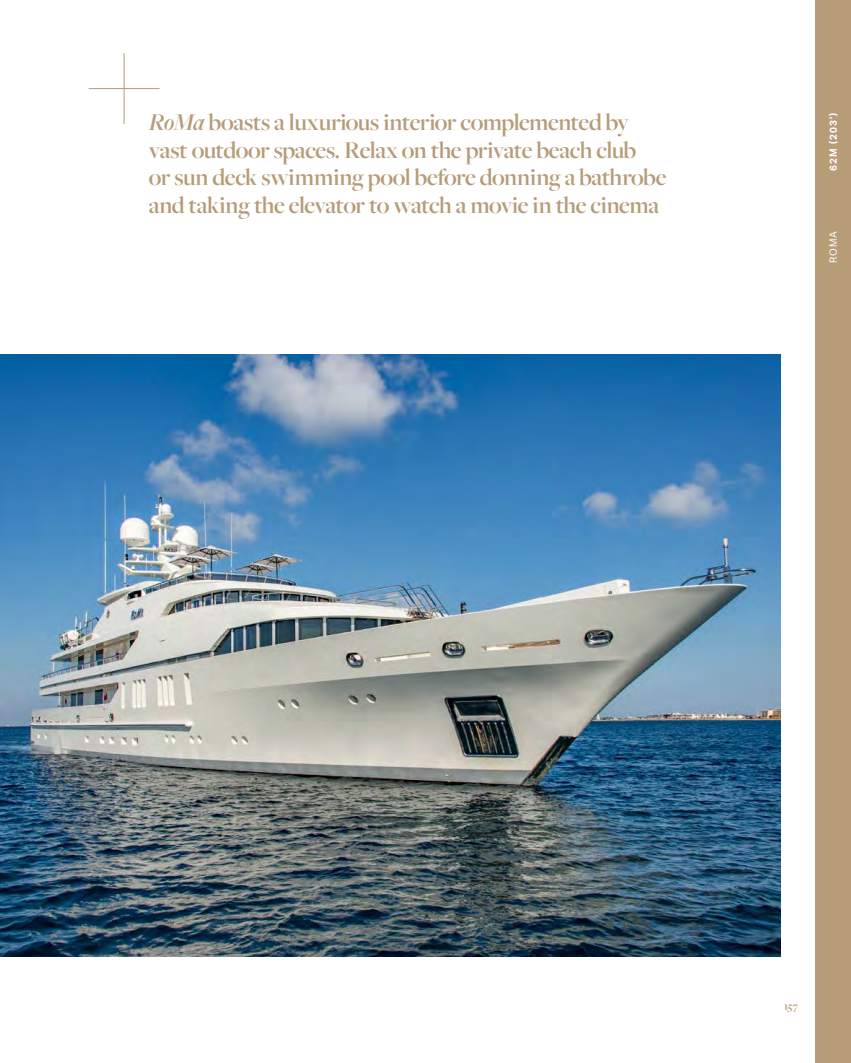
<style>
.page{position:relative;width:851px;height:1063px;background:#fff}
.page>*{position:absolute;margin:0;border:0;box-sizing:border-box;transform-origin:0 0}
.t1{font:600 25px/27.5px "Freight Big Pro";letter-spacing:-.02em;color:#b69c77}
.t2{font:700 11.25px "Freight Big Pro";color:#b69c77}
.t3{font:700 10px "Aktiv Grotesk";letter-spacing:.1em;color:#fff}
.t4{font:10px "Aktiv Grotesk";color:#fff}
.s1{font-style:italic}
</style>
<div class="page">
<div style="left:815px;top:0;width:35px;height:1063px;background:#b69c77"></div>
<img style="left:0;top:354px;width:780px;height:603px">
<hr style="left:124px;top:53px;width:1px;height:71px;background:#b69c77">
<hr style="left:89px;top:88px;width:70px;height:1px;background:#b69c77">
<p class="t1" style="left:149px;top:108px;width:519px"><span class="s1">RoMa</span> boasts a luxurious interior complemented by vast outdoor spaces. Relax on the private beach club<br>or sun deck swimming pool before donning a bathrobe and taking the elevator to watch a movie in the cinema</p>
<p class="t3" style="left:827px;top:171px;width:59px;rotate:-90deg">62M (203')</p>
<p class="t4" style="left:827px;top:263px;width:34px;rotate:-90deg">ROMA</p>
<p class="t2" style="left:784px;top:999px;width:15px">157</p>
</div>
